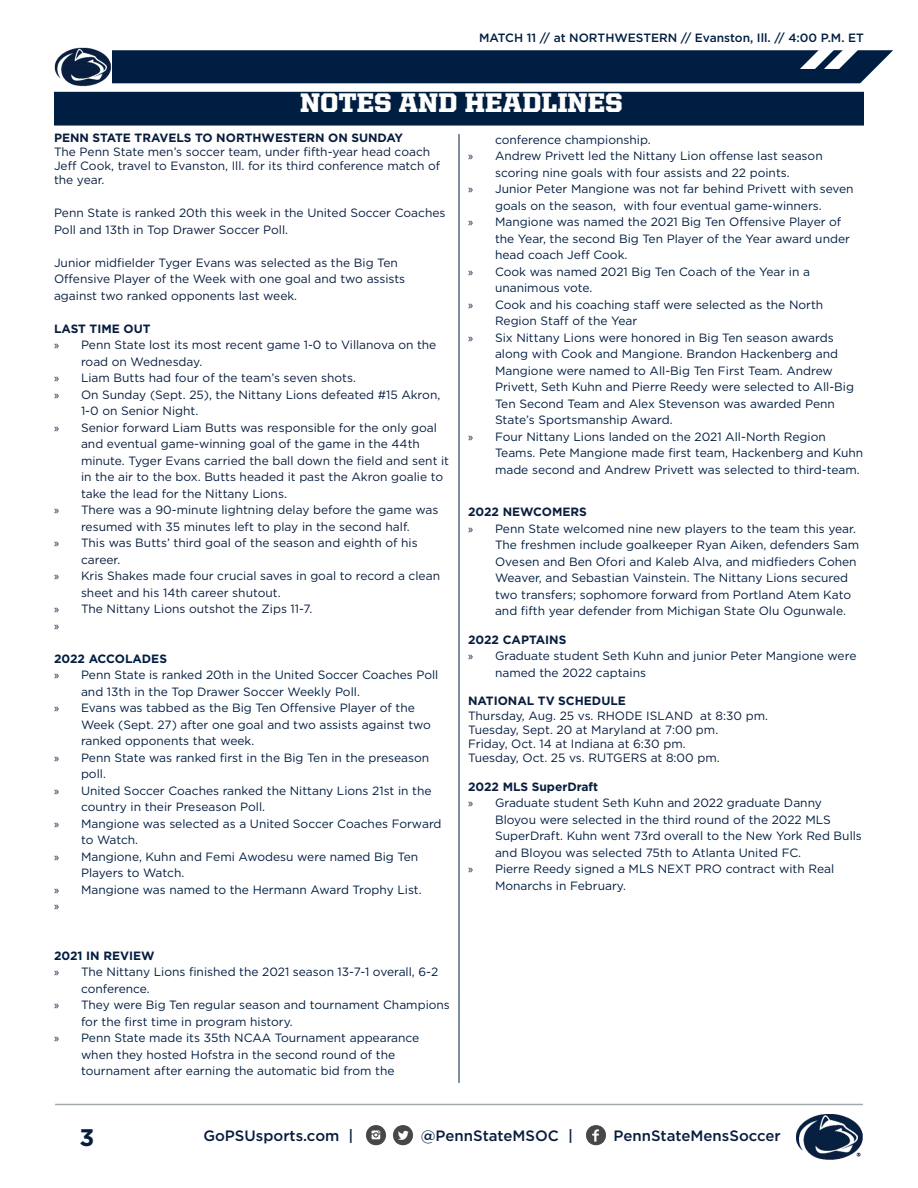
<style>
.page{position:relative;width:918px;height:1188px;background:#fff}
.page>*{position:absolute;margin:0;border:0;box-sizing:border-box;transform-origin:0 0}
.t1{font:900 27px "United Serif Reg";color:#fff}
.t2{font:700 24px "Gotham";color:#081d3e}
.t3{font:500 15px "Gotham";color:#081d3e}
.t4{font:12px/16.5px "Gotham";color:#001e41}
.t5{font:12px/16.5px "Gotham";color:#081d3e}
.t6{font:700 12px "Gotham";color:#081d3e}
.t7{font:500 12px "Gotham";color:#001e41}
.t8{font:700 12px "Gotham";color:#001e41}
.t9{font:12px "Myriad Pro";color:#081d3e}
.t10{font:12px "Myriad Pro";color:#001e41}
.s1{font-family:"Myriad Pro"}
.s2{font-weight:700}
</style>
<div class="page">
<img style="left:796px;top:1114px;width:67px;height:46px">
<img style="left:366px;top:1125px;width:47px;height:21px">
<img style="left:586px;top:1125px;width:20px;height:21px">
<hr style="left:55px;top:1104px;width:808px;height:1px;background:#a2aaad">
<svg style="left:111px;top:50px;width:782px;height:33px"></svg>
<img style="left:54px;top:47px;width:57px;height:40px">
<hr style="left:459px;top:134px;width:1px;height:949px;background:#001e41">
<div style="left:54px;top:92px;width:810px;height:34px;background:#001e41;border:2px solid #001e41"></div>
<p class="t7" style="left:479px;top:30px;width:386px">MATCH 11 // at NORTHWESTERN // Evanston, Ill. // 4:00 P.M. ET</p>
<p class="t1" style="left:300px;top:88px;width:324px">NOTES AND HEADLINES</p>
<p class="t4" style="left:495px;top:131px;width:157px">conference championship.</p>
<p class="t4" style="left:468px;top:147px;width:356px;text-align:center"><span class="s1">»</span> Andrew Privett led the Nittany Lion offense last season scoring nine goals with four assists and 22 points.</p>
<p class="t4" style="left:468px;top:180px;width:387px;text-align:center"><span class="s1">»</span> Junior Peter Mangione was not far behind Privett with seven goals on the season, with four eventual game-winners.</p>
<p class="t4" style="left:495px;top:213px;width:356px;text-indent:-27px"><span class="s1">»</span> Mangione was named the 2021 Big Ten Offensive Player of the Year, the second Big Ten Player of the Year award under head coach Jeff Cook.</p>
<p class="t4" style="left:495px;top:263px;width:317px;text-indent:-27px"><span class="s1">»</span> Cook was named 2021 Big Ten Coach of the Year in a unanimous vote.</p>
<p class="t4" style="left:495px;top:296px;width:330px;text-indent:-27px"><span class="s1">»</span> Cook and his coaching staff were selected as the North<br>Region Staff of the Year</p>
<p class="t4" style="left:495px;top:329px;width:361px;text-indent:-27px"><span class="s1">»</span> Six Nittany Lions were honored in Big Ten season awards along with Cook and Mangione. Brandon Hackenberg and Mangione were named to All-Big Ten First Team. Andrew Privett, Seth Kuhn and Pierre Reedy were selected to All-Big Ten Second Team and Alex Stevenson was awarded Penn State’s Sportsmanship Award.</p>
<p class="t4" style="left:495px;top:428px;width:370px;text-indent:-27px"><span class="s1">»</span> Four Nittany Lions landed on the 2021 All-North Region<br>Teams. Pete Mangione made first team, Hackenberg and Kuhn made second and Andrew Privett was selected to third-team.</p>
<p class="t6" style="left:468px;top:504px;width:120px">2022 NEWCOMERS</p>
<p class="t4" style="left:495px;top:520px;width:366px;text-indent:-27px"><span class="s1">»</span> Penn State welcomed nine new players to the team this year.<br>The freshmen include goalkeeper Ryan Aiken, defenders Sam Ovesen and Ben Ofori and Kaleb Alva, and midfieders Cohen Weaver, and Sebastian Vainstein. The Nittany Lions secured two transfers; sophomore forward from Portland Atem Kato and fifth year defender from Michigan State Olu Ogunwale.</p>
<p class="t6" style="left:468px;top:632px;width:100px">2022 CAPTAINS</p>
<p class="t4" style="left:495px;top:648px;width:363px;text-indent:-27px"><span class="s1">»</span> Graduate student Seth Kuhn and junior Peter Mangione were named the 2022 captains</p>
<p class="t5" style="left:468px;top:694px;width:302px;line-height:14.2px"><span class="s2">NATIONAL TV SCHEDULE<br></span>Thursday, Aug. 25 vs. RHODE ISLAND at 8:30 pm.</p>
<p class="t5" style="left:468px;top:721px;width:252px">Tuesday, Sept. 20 at Maryland at 7:00 pm.</p>
<p class="t5" style="left:468px;top:735px;width:219px">Friday, Oct. 14 at Indiana at 6:30 pm.</p>
<p class="t5" style="left:468px;top:750px;width:253px">Tuesday, Oct. 25 vs. RUTGERS at 8:00 pm.</p>
<p class="t6" style="left:468px;top:779px;width:132px">2022 MLS SuperDraft</p>
<p class="t4" style="left:495px;top:795px;width:368px;text-indent:-27px"><span class="s1">»</span> Graduate student Seth Kuhn and 2022 graduate Danny Bloyou were selected in the third round of the 2022 MLS SuperDraft. Kuhn went 73rd overall to the New York Red Bulls and Bloyou was selected 75th to Atlanta United FC.</p>
<p class="t4" style="left:495px;top:861px;width:341px;text-indent:-27px"><span class="s1">»</span> Pierre Reedy signed a MLS NEXT PRO contract with Real<br>Monarchs in February.</p>
<p class="t5" style="left:54px;top:130px;width:388px;line-height:14.2px"><span class="s2">PENN STATE TRAVELS TO NORTHWESTERN ON SUNDAY<br></span>The Penn State men’s soccer team, under fifth-year head coach Jeff Cook, travel to Evanston, Ill. for its third conference match of the year.</p>
<p class="t5" style="left:54px;top:205px;width:393px">Penn State is ranked 20th this week in the United Soccer Coaches<br>Poll and 13th in Top Drawer Soccer Poll.</p>
<p class="t5" style="left:54px;top:254px;width:353px">Junior midfielder Tyger Evans was selected as the Big Ten<br>Offensive Player of the Week with one goal and two assists against two ranked opponents last week.</p>
<p class="t6" style="left:54px;top:321px;width:98px">LAST TIME OUT</p>
<p class="t5" style="left:81px;top:337px;width:357px;text-indent:-27px"><span class="s1">»</span> Penn State lost its most recent game 1-0 to Villanova on the road on Wednesday.</p>
<p class="t5" style="left:54px;top:370px;width:304px"><span class="s1">»</span> Liam Butts had four of the team’s seven shots.</p>
<p class="t5" style="left:81px;top:386px;width:361px;text-indent:-27px"><span class="s1">»</span> On Sunday (Sept. 25), the Nittany Lions defeated #15 Akron,<br>1-0 on Senior Night.</p>
<p class="t5" style="left:81px;top:419px;width:370px;text-indent:-27px"><span class="s1">»</span> Senior forward Liam Butts was responsible for the only goal and eventual game-winning goal of the game in the 44th minute. Tyger Evans carried the ball down the field and sent it in the air to the box. Butts headed it past the Akron goalie to take the lead for the Nittany Lions.</p>
<p class="t5" style="left:54px;top:502px;width:386px;text-align:center"><span class="s1">»</span> There was a 90-minute lightning delay before the game was resumed with 35 minutes left to play in the second half.</p>
<p class="t5" style="left:81px;top:535px;width:338px;text-indent:-27px"><span class="s1">»</span> This was Butts’ third goal of the season and eighth of his career.</p>
<p class="t5" style="left:81px;top:568px;width:361px;text-indent:-27px"><span class="s1">»</span> Kris Shakes made four crucial saves in goal to record a clean sheet and his 14th career shutout.</p>
<p class="t5" style="left:54px;top:601px;width:260px"><span class="s1">»</span> The Nittany Lions outshot the Zips 11-7.</p>
<p class="t9" style="left:54px;top:618px;width:7px">»</p>
<p class="t8" style="left:54px;top:651px;width:115px">2022 ACCOLADES</p>
<p class="t4" style="left:81px;top:667px;width:359px;text-indent:-27px"><span class="s1">»</span> Penn State is ranked 20th in the United Soccer Coaches Poll and 13th in the Top Drawer Soccer Weekly Poll.</p>
<p class="t4" style="left:81px;top:700px;width:352px;text-indent:-27px"><span class="s1">»</span> Evans was tabbed as the Big Ten Offensive Player of the<br>Week (Sept. 27) after one goal and two assists against two ranked opponents that week.</p>
<p class="t4" style="left:81px;top:749px;width:350px;text-indent:-27px"><span class="s1">»</span> Penn State was ranked first in the Big Ten in the preseason poll.</p>
<p class="t4" style="left:81px;top:782px;width:352px;text-indent:-27px"><span class="s1">»</span> United Soccer Coaches ranked the Nittany Lions 21st in the country in their Preseason Poll.</p>
<p class="t4" style="left:81px;top:815px;width:362px;text-indent:-27px"><span class="s1">»</span> Mangione was selected as a United Soccer Coaches Forward to Watch.</p>
<p class="t4" style="left:81px;top:848px;width:339px;text-indent:-27px"><span class="s1">»</span> Mangione, Kuhn and Femi Awodesu were named Big Ten<br>Players to Watch.</p>
<p class="t4" style="left:54px;top:881px;width:369px"><span class="s1">»</span> Mangione was named to the Hermann Award Trophy List.</p>
<p class="t10" style="left:54px;top:899px;width:7px">»</p>
<p class="t8" style="left:54px;top:948px;width:102px">2021 IN REVIEW</p>
<p class="t4" style="left:81px;top:964px;width:359px;text-indent:-27px"><span class="s1">»</span> The Nittany Lions finished the 2021 season 13-7-1 overall, 6-2 conference.</p>
<p class="t4" style="left:81px;top:997px;width:370px;text-indent:-27px"><span class="s1">»</span> They were Big Ten regular season and tournament Champions for the first time in program history.</p>
<p class="t4" style="left:54px;top:1030px;width:367px;text-align:center"><span class="s1">»</span> Penn State made its 35th NCAA Tournament appearance when they hosted Hofstra in the second round of the tournament after earning the automatic bid from the</p>
<h2 class="t2" style="left:80px;top:1122px;width:16px">3</h2>
<p class="t3" style="left:203px;top:1126px;width:152px">GoPSUsports.com |</p>
<p class="t3" style="left:421px;top:1126px;width:154px">@PennStateMSOC |</p>
<p class="t3" style="left:614px;top:1126px;width:169px">PennStateMensSoccer</p>
</div>
